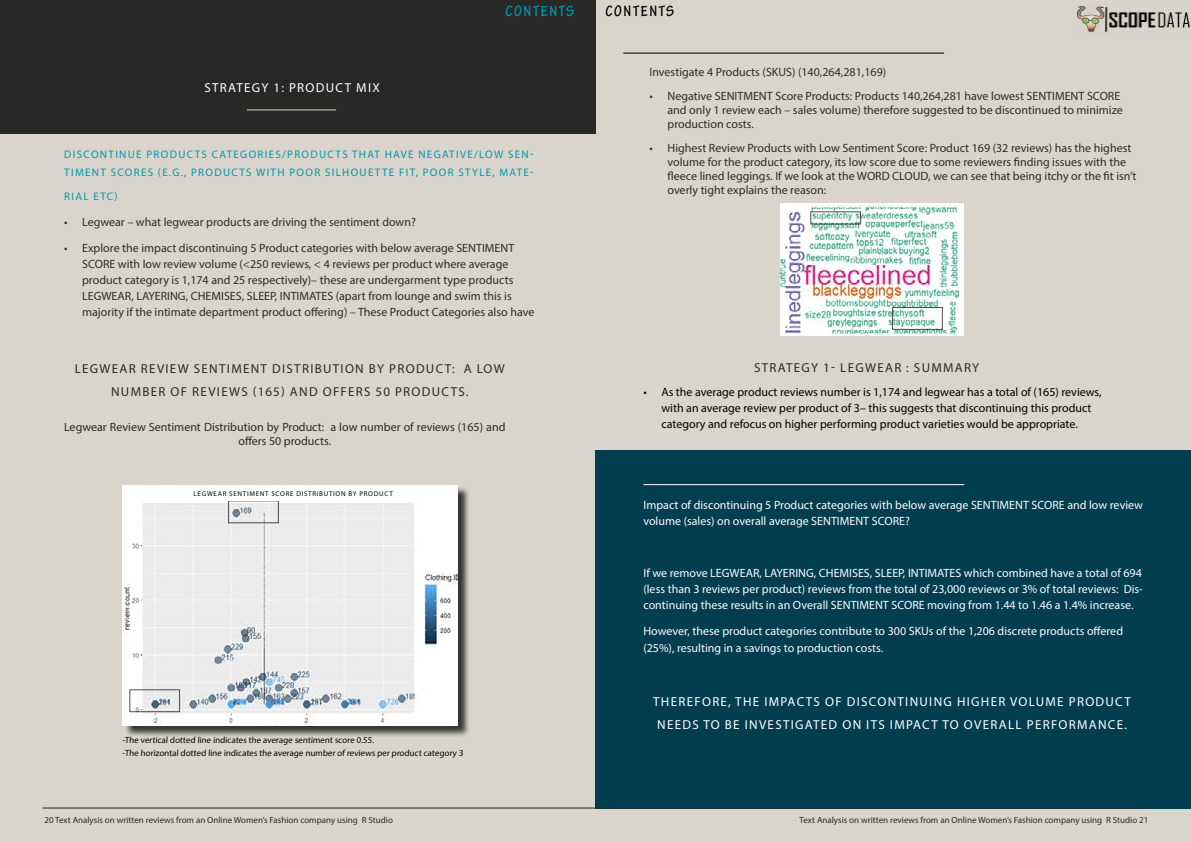
<style>
.page{position:relative;width:1191px;height:842px;background:#dad5cc}
.page>*{position:absolute;margin:0;border:0;box-sizing:border-box;transform-origin:0 0}
.t1{font:700 condensed 16px "Tekton Pro";letter-spacing:.1em;color:#0095ab}
.t2{font:700 condensed 16px "Tekton Pro";letter-spacing:.1em;color:#000}
.t3{font:13px/23px "Myriad Pro";letter-spacing:.1em;color:#fff;text-align:center}
.t4{font:13px/23px "Myriad Pro";letter-spacing:.1em;color:#292927;text-align:center}
.t5{font:12px/14px "Myriad Pro";color:#292927}
.t6{font:12px/16px "Myriad Pro";color:#fff}
.t7{font:12px/16px "Myriad Pro";color:#000}
.t8{font:11px/18px "Myriad Pro";letter-spacing:.12em;color:#0095ab}
.t9{font:9px "Myriad Pro";color:#292927}
.t10{font:9px/13px "Myriad Pro";color:#000}
.t11{font:7px "Myriad Pro";letter-spacing:.1em;color:#000}
</style>
<div class="page">
<img style="left:1077px;top:5px;width:113px;height:28px">
<div style="left:595px;top:450px;width:596px;height:358px;background:#023d50"></div>
<div style="left:0;top:0;width:595px;height:134px;background:#292927"></div>
<hr style="left:247px;top:109px;width:89px;height:1px;background:#dad5cc">
<hr style="left:623px;top:53px;width:321px;height:1px;background:#000">
<hr style="left:643px;top:484px;width:321px;height:1px;background:#fff">
<hr style="left:43px;top:808px;width:552px;height:1px;background:#292927">
<hr style="left:595px;top:808px;width:553px;height:1px;background:#292927">
<div style="left:124px;top:487px;width:346px;height:251px;background:#000;opacity:.75"></div>
<img style="left:122px;top:485px;width:335px;height:240px">
<img style="left:780px;top:203px;width:184px;height:132px">
<div style="left:138px;top:487px;width:310px;height:13px;background:#fff"></div>
<h1 class="t1" style="left:505px;top:2px;width:70px">CONTENTS</h1>
<h1 class="t2" style="left:605px;top:2px;width:70px">CONTENTS</h1>
<p class="t3" style="left:204px;top:76px;width:177px">STRATEGY 1: PRODUCT MIX</p>
<p class="t8" style="left:64px;top:145px;width:471px">DISCONTINUE PRODUCTS CATEGORIES/PRODUCTS THAT HAVE NEGATIVE/LOW SEN-<br>TIMENT SCORES (E.G., PRODUCTS WITH POOR SILHOUETTE FIT, POOR STYLE, MATE-</p>
<p class="t8" style="left:64px;top:187px;width:55px">RIAL ETC)</p>
<p class="t5" style="left:64px;top:215px;width:353px">• Legwear – what legwear products are driving the sentiment down?</p>
<p class="t5" style="left:82px;top:240px;width:454px;line-height:16px;text-indent:-18px">• Explore the impact discontinuing 5 Product categories with below average SENTIMENT SCORE with low review volume (&lt;250 reviews, &lt; 4 reviews per product where average product category is 1,174 and 25 respectively)– these are undergarment type products LEGWEAR, LAYERING, CHEMISES, SLEEP, INTIMATES (apart from lounge and swim this is majority if the intimate department product offering) – These Product Categories also have</p>
<p class="t4" style="left:75px;top:357px;width:432px">LEGWEAR REVIEW SENTIMENT DISTRIBUTION BY PRODUCT: A LOW<br>NUMBER OF REVIEWS (165) AND OFFERS 50 PRODUCTS.</p>
<p class="t5" style="left:64px;top:420px;width:443px;text-align:center">Legwear Review Sentiment Distribution by Product: a low number of reviews (165) and offers 50 products.</p>
<p class="t11" style="left:194px;top:490px;width:201px">LEGWEAR SENTIMENT SCORE DISTRIBUTION BY PRODUCT</p>
<p class="t10" style="left:122px;top:733px;width:343px">-The vertical dotted line indicates the average sentiment score 0.55.<br>-The horizontal dotted line indicates the average number of reviews per product category 3</p>
<p class="t5" style="left:649px;top:64px;width:238px">Investigate 4 Products (SKUS) (140,264,281,169)</p>
<p class="t5" style="left:667px;top:88px;width:457px;text-indent:-18px">• Negative SENITMENT Score Products: Products 140,264,281 have lowest SENTIMENT SCORE and only 1 review each – sales volume) therefore suggested to be discontinued to minimize production costs.</p>
<p class="t5" style="left:667px;top:140px;width:470px;text-indent:-18px">• Highest Review Products with Low Sentiment Score: Product 169 (32 reviews) has the highest volume for the product category, its low score due to some reviewers finding issues with the fleece lined leggings. If we look at the WORD CLOUD, we can see that being itchy or the fit isn’t overly tight explains the reason:</p>
<p class="t4" style="left:754px;top:356px;width:227px">STRATEGY 1- LEGWEAR : SUMMARY</p>
<p class="t7" style="left:661px;top:384px;width:442px;text-indent:-18px">• As the average product reviews number is 1,174 and legwear has a total of (165) reviews, with an average review per product of 3– this suggests that discontinuing this product category and refocus on higher performing product varieties would be appropriate.</p>
<p class="t6" style="left:643px;top:497px;width:501px">Impact of discontinuing 5 Product categories with below average SENTIMENT SCORE and low review volume (sales) on overall average SENTIMENT SCORE?</p>
<p class="t6" style="left:643px;top:565px;width:501px;text-align:justify">If we remove LEGWEAR, LAYERING, CHEMISES, SLEEP, INTIMATES which combined have a total of 694 (less than 3 reviews per product) reviews from the total of 23,000 reviews or 3% of total reviews: Dis&shy;continuing these results in an Overall SENTIMENT SCORE moving from 1.44 to 1.46 a 1.4% increase.</p>
<p class="t6" style="left:643px;top:623px;width:481px;line-height:16.8px">However, these product categories contribute to 300 SKUs of the 1,206 discrete products offered (25%), resulting in a savings to production costs.</p>
<p class="t3" style="left:653px;top:689px;width:479px">THEREFORE, THE IMPACTS OF DISCONTINUING HIGHER VOLUME PRODUCT<br>NEEDS TO BE INVESTIGATED ON ITS IMPACT TO OVERALL PERFORMANCE.</p>
<p class="t9" style="left:44px;top:814px;width:350px">20 Text Analysis on written reviews from an Online Women’s Fashion company using R Studio</p>
<p class="t9" style="left:799px;top:814px;width:350px">Text Analysis on written reviews from an Online Women’s Fashion company using R Studio 21</p>
</div>
